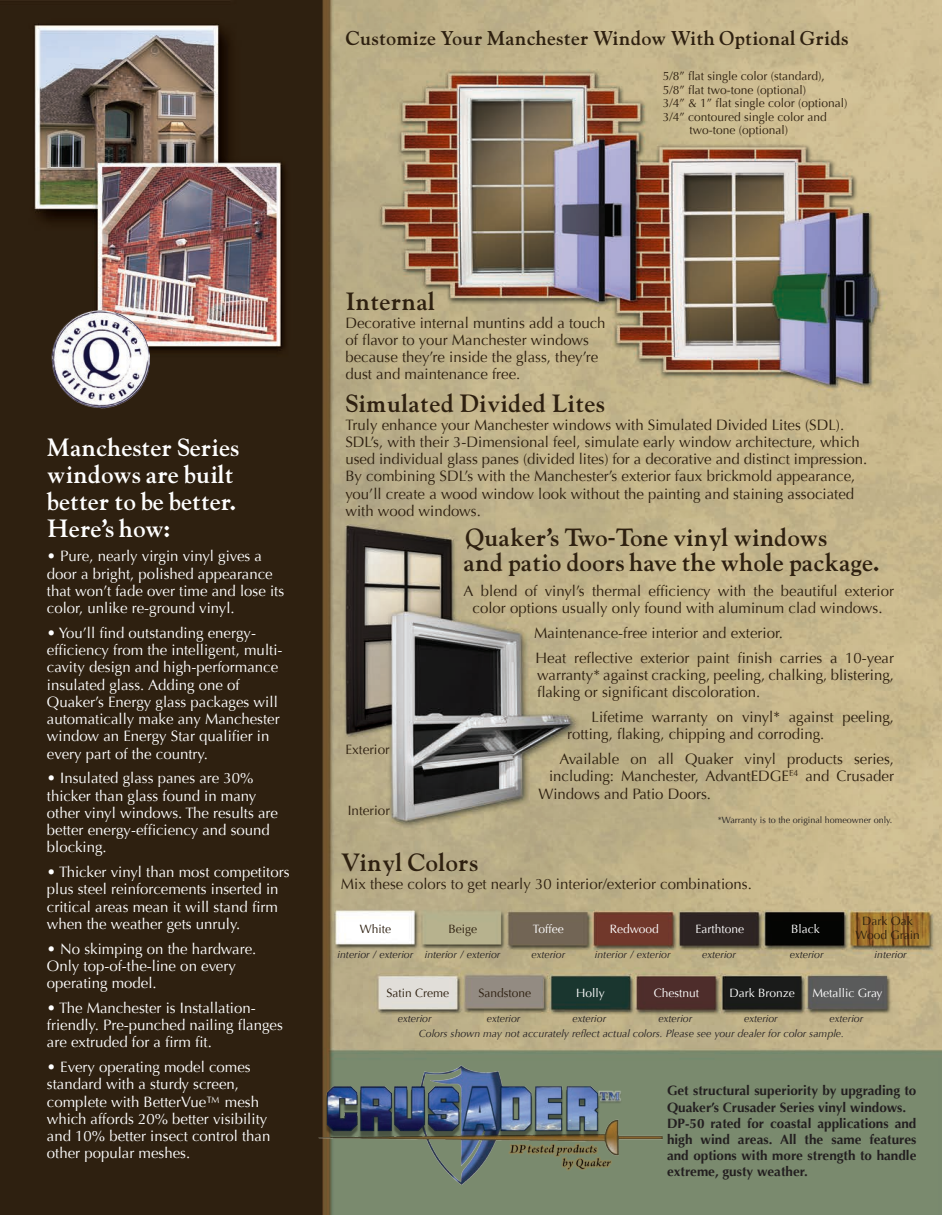
<style>
.page{position:relative;width:945px;height:1215px;background:#fff}
.page>*{position:absolute;margin:0;border:0;box-sizing:border-box;transform-origin:0 0}
.t1{font:700 22.5px "Goudy";color:#2e2010}
.t2{font:700 22.5px/27px "Goudy";color:#fff}
.t3{font:700 18px "Goudy";letter-spacing:.01em;color:#2e2010}
.t4{font:15px/17.2px "Optima";color:#2e2010}
.t5{font:15px/17.2px "Optima";color:#fff}
.t6{font:700 13.5px/16.2px "Optima";color:#231f20}
.t7{font:13.5px "Optima";color:#2e2010}
.t8{font:12px "Optima";color:#2e2010}
.t9{font:12px "Optima";color:#fff}
.t10{font:italic 10.5px "Optima";color:#231f20}
.t11{font:9px "Optima";color:#231f20}
</style>
<div class="page">
<img style="left:0;top:0;width:942px;height:1214px">
<img style="left:295px;top:1056px;width:367px;height:130px">
<img style="left:51px;top:310px;width:98px;height:98px">
<p class="t3" style="left:345px;top:25px;width:505px">Customize Your Manchester Window With Optional Grids</p>
<p class="t8" style="left:663px;top:69px;width:164px">5/8” flat single color (standard),</p>
<p class="t8" style="left:663px;top:82px;width:145px">5/8” flat two-tone (optional)</p>
<p class="t8" style="left:663px;top:96px;width:186px">3/4” &amp; 1” flat single color (optional)</p>
<p class="t8" style="left:663px;top:109px;width:166px">3/4” contoured single color and</p>
<p class="t8" style="left:690px;top:123px;width:100px">two-tone (optional)</p>
<p class="t2" style="left:47px;top:433px;width:194px">Manchester Series windows are built better to be better.<br>Here’s how:</p>
<p class="t5" style="left:47px;top:548px;width:239px">• Pure, nearly virgin vinyl gives a door a bright, polished appearance that won’t fade over time and lose its color, unlike re-ground vinyl.</p>
<p class="t5" style="left:47px;top:624px;width:237px">• You’ll find outstanding energy&shy;efficiency from the intelligent, multi&shy;cavity design and high-performance insulated glass. Adding one of</p>
<p class="t5" style="left:47px;top:693px;width:234px">Quaker’s Energy glass packages will automatically make any Manchester window an Energy Star qualifier in every part of the country.</p>
<p class="t5" style="left:47px;top:770px;width:233px">• Insulated glass panes are 30% thicker than glass found in many other vinyl windows. The results are better energy-efficiency and sound blocking.</p>
<p class="t5" style="left:47px;top:864px;width:244px">• Thicker vinyl than most competitors plus steel reinforcements inserted in critical areas mean it will stand firm when the weather gets unruly.</p>
<p class="t5" style="left:47px;top:940px;width:211px">• No skimping on the hardware.<br>Only top-of-the-line on every operating model.</p>
<p class="t5" style="left:47px;top:999px;width:237px">• The Manchester is Installation&shy;friendly. Pre-punched nailing flanges are extruded for a firm fit.</p>
<p class="t5" style="left:47px;top:1059px;width:225px">• Every operating model comes standard with a sturdy screen, complete with BetterVue™ mesh which affords 20% better visibility and 10% better insect control than other popular meshes.</p>
<p class="t1" style="left:345px;top:285px;width:91px">Internal</p>
<p class="t4" style="left:345px;top:314px;width:262px">Decorative internal muntins add a touch of flavor to your Manchester windows because they’re inside the glass, they’re dust and maintenance free.</p>
<p class="t1" style="left:345px;top:387px;width:261px">Simulated Divided Lites</p>
<p class="t4" style="left:345px;top:416px;width:500px">Truly enhance your Manchester windows with Simulated Divided Lites (SDL).</p>
<p class="t4" style="left:345px;top:433px;width:516px">SDL’s, with their 3-Dimensional feel, simulate early window architecture, which</p>
<p class="t4" style="left:345px;top:451px;width:523px">used individual glass panes (divided lites) for a decorative and distinct impression.</p>
<p class="t4" style="left:345px;top:468px;width:512px">By combining SDL’s with the Manchester’s exterior faux brickmold appearance,</p>
<p class="t4" style="left:345px;top:485px;width:510px">you’ll create a wood window look without the painting and staining associated</p>
<p class="t4" style="left:345px;top:502px;width:137px">with wood windows.</p>
<p class="t7" style="left:345px;top:741px;width:46px">Exterior</p>
<p class="t7" style="left:348px;top:802px;width:44px">Interior</p>
<p class="t1" style="left:465px;top:521px;width:364px">Quaker’s Two-Tone vinyl windows</p>
<p class="t1" style="left:464px;top:546px;width:417px">and patio doors have the whole package.</p>
<p class="t4" style="left:464px;top:583px;width:432px;text-align:center">A blend of vinyl’s thermal efficiency with the beautiful exterior color options usually only found with aluminum clad windows.</p>
<p class="t4" style="left:534px;top:625px;width:250px">Maintenance-free interior and exterior.</p>
<p class="t4" style="left:536px;top:649px;width:360px;text-align:justify">Heat reflective exterior paint finish carries a 10-year warranty* against cracking, peeling, chalking, blistering, flaking or significant discoloration.</p>
<p class="t4" style="left:567px;top:709px;width:328px;text-indent:24px">Lifetime warranty on vinyl* against peeling, rotting, flaking, chipping and corroding.</p>
<p class="t4" style="left:560px;top:751px;width:336px">Available on all Quaker vinyl products series,</p>
<p class="t4" style="left:549px;top:768px;width:347px">including: Manchester, AdvantEDGE<sup>E4</sup> and Crusader</p>
<p class="t4" style="left:539px;top:785px;width:174px">Windows and Patio Doors.</p>
<p class="t11" style="left:718px;top:814px;width:176px">*Warranty is to the original homeowner only.</p>
<p class="t1" style="left:341px;top:846px;width:139px">Vinyl Colors</p>
<p class="t4" style="left:341px;top:876px;width:412px">Mix these colors to get nearly 30 interior/exterior combinations.</p>
<p class="t8" style="left:360px;top:922px;width:33px">White</p>
<p class="t10" style="left:338px;top:948px;width:77px">interior / exterior</p>
<p class="t10" style="left:425px;top:948px;width:77px">interior / exterior</p>
<p class="t10" style="left:532px;top:948px;width:35px">exterior</p>
<p class="t10" style="left:595px;top:948px;width:77px">interior / exterior</p>
<p class="t9" style="left:610px;top:922px;width:51px">Redwood</p>
<p class="t9" style="left:533px;top:922px;width:32px">Toffee</p>
<p class="t8" style="left:448px;top:922px;width:30px">Beige</p>
<p class="t9" style="left:696px;top:922px;width:50px">Earthtone</p>
<p class="t9" style="left:791px;top:922px;width:30px">Black</p>
<p class="t8" style="left:862px;top:914px;width:52px">Dark Oak</p>
<p class="t8" style="left:856px;top:928px;width:66px">Wood Grain</p>
<p class="t10" style="left:702px;top:948px;width:35px">exterior</p>
<p class="t10" style="left:790px;top:948px;width:35px">exterior</p>
<p class="t10" style="left:875px;top:948px;width:34px">interior</p>
<p class="t8" style="left:386px;top:986px;width:64px">Satin Creme</p>
<p class="t8" style="left:478px;top:986px;width:54px">Sandstone</p>
<p class="t9" style="left:576px;top:986px;width:30px">Holly</p>
<p class="t9" style="left:654px;top:986px;width:47px">Chestnut</p>
<p class="t9" style="left:729px;top:986px;width:67px">Dark Bronze</p>
<p class="t9" style="left:812px;top:986px;width:72px">Metallic Gray</p>
<p class="t10" style="left:398px;top:1012px;width:35px">exterior</p>
<p class="t10" style="left:419px;top:1028px;width:427px">Colors shown may not accurately reflect actual colors. Please see your dealer for color sample.</p>
<p class="t10" style="left:487px;top:1012px;width:35px">exterior</p>
<p class="t10" style="left:573px;top:1012px;width:35px">exterior</p>
<p class="t10" style="left:659px;top:1012px;width:35px">exterior</p>
<p class="t10" style="left:744px;top:1012px;width:35px">exterior</p>
<p class="t10" style="left:830px;top:1012px;width:35px">exterior</p>
<p class="t6" style="left:667px;top:1083px;width:251px">Get structural superiority by upgrading to<br>Quaker’s Crusader Series vinyl windows.</p>
<p class="t6" style="left:667px;top:1115px;width:251px;text-align:justify">DP-50 rated for coastal applications and high wind areas. All the same features and options with more strength to handle extreme, gusty weather.</p>
</div>
